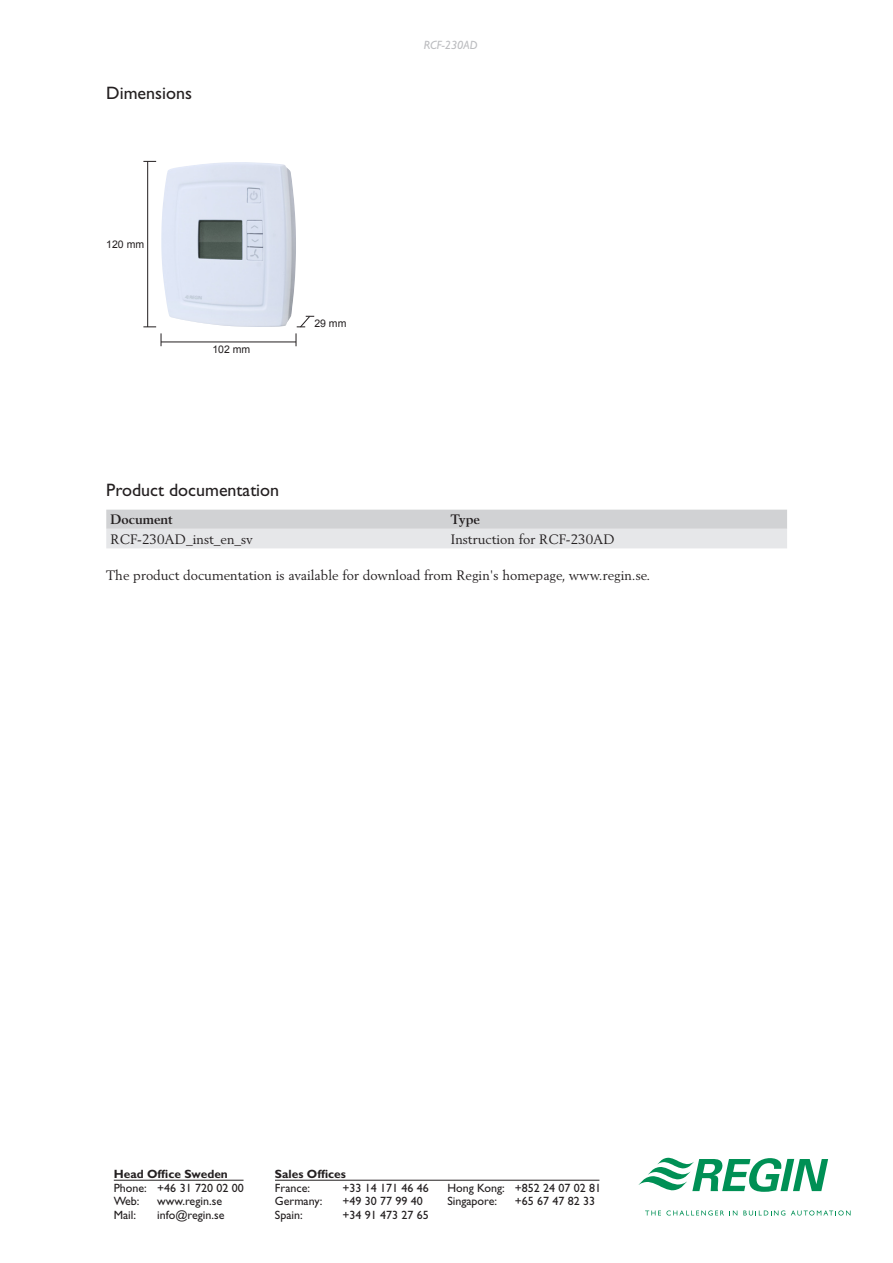
<style>
.page{position:relative;width:893px;height:1263px;background:#fff}
.page>*{position:absolute;margin:0;border:0;box-sizing:border-box;transform-origin:0 0}
.H_gill_mid{font:18px "Gill Sans";color:#231f20}
.body{font:13.5px "Berling";color:#231f20}
.H_berling_small_bold{font:700 13.5px "Berling";color:#231f20}
.t1{font:12px/13.5px "Gill Sans";color:#231f20}
.t2{font:700 12px/13.5px "Gill Sans";color:#231f20}
.t3{font:italic 12px "Gill Sans";color:#bcbdc0}
.installationstext{font:10.5px "Arial";color:#231f20}
.s1{font-weight:700}
.s2{font-weight:400}
</style>
<div class="page">
<svg style="left:638px;top:1158px;width:190px;height:34px"></svg>
<svg style="left:645px;top:1210px;width:79px;height:5px"></svg>
<svg style="left:732px;top:1210px;width:5px;height:5px"></svg>
<svg style="left:743px;top:1210px;width:42px;height:5px"></svg>
<svg style="left:791px;top:1210px;width:59px;height:5px"></svg>
<hr style="left:114px;top:1180px;width:130px;height:1px;background:#231f20">
<hr style="left:275px;top:1180px;width:324px;height:1px;background:#231f20">
<img style="left:161px;top:162px;width:135px;height:165px">
<svg style="left:143px;top:326px;width:13px;height:1px"></svg>
<svg style="left:143px;top:161px;width:13px;height:1px"></svg>
<hr style="left:147px;top:161px;width:1px;height:166px;background:#231f20">
<svg style="left:296px;top:316px;width:18px;height:30px"></svg>
<svg style="left:161px;top:333px;width:1px;height:13px"></svg>
<hr style="left:161px;top:342px;width:135px;height:1px;background:#231f20">
<svg style="left:106px;top:510px;width:681px;height:38px;background:#dbdcde"></svg>
<p class="H_gill_mid" style="left:106px;top:82px;width:87px">Dimensions</p>
<p class="installationstext" style="left:106px;top:237px;width:39px">120 mm</p>
<p class="installationstext" style="left:212px;top:342px;width:39px">102 mm</p>
<p class="installationstext" style="left:314px;top:316px;width:34px">29 mm</p>
<p class="t3" style="left:424px;top:39px;width:55px">RCF-230AD</p>
<p class="H_gill_mid" style="left:106px;top:480px;width:174px">Product documentation</p>
<p class="H_berling_small_bold" style="left:111px;top:511px;width:64px">Document</p>
<p class="H_berling_small_bold" style="left:451px;top:512px;width:31px">Type</p>
<p class="body" style="left:111px;top:531px;width:144px">RCF-230AD_inst_en_sv</p>
<p class="body" style="left:451px;top:531px;width:165px">Instruction for RCF-230AD</p>
<p class="body" style="left:106px;top:567px;width:545px">The product documentation is available for download from Regin's homepage, www.regin.se.</p>
<p class="t1" style="left:114px;top:1167px;width:131px"><span class="s1">Head Office Sweden<br></span>Phone: +46 31 720 02 00<br>Web:</p>
<p class="t1" style="left:157px;top:1194px;width:66px">www.regin.se</p>
<p class="t1" style="left:114px;top:1208px;width:24px">Mail:</p>
<p class="t1" style="left:157px;top:1208px;width:69px">info@regin.se</p>
<p class="t2" style="left:275px;top:1167px;width:72px">Sales Offices<br><span class="s2">France:</span></p>
<p class="t1" style="left:342px;top:1181px;width:88px">+33 14 171 46 46</p>
<p class="t1" style="left:275px;top:1194px;width:49px">Germany:</p>
<p class="t1" style="left:342px;top:1194px;width:82px">+49 30 77 99 40</p>
<p class="t1" style="left:275px;top:1208px;width:29px">Spain:</p>
<p class="t1" style="left:342px;top:1208px;width:88px">+34 91 473 27 65</p>
<p class="t1" style="left:447px;top:1181px;width:155px">Hong Kong: +852 24 07 02 81</p>
<p class="t1" style="left:447px;top:1194px;width:51px">Singapore:</p>
<p class="t1" style="left:515px;top:1194px;width:82px">+65 67 47 82 33</p>
</div>
